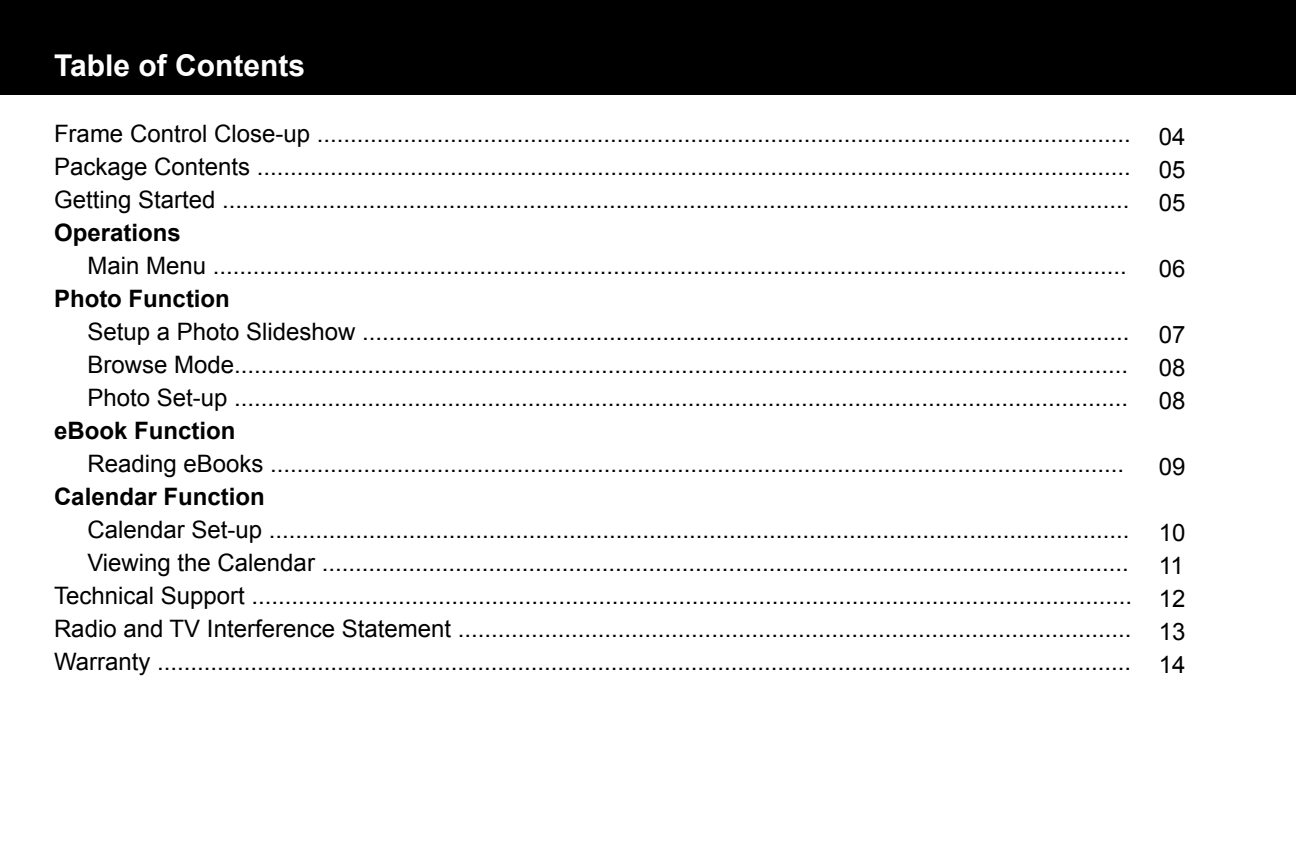
<style>
.page{position:relative;width:1296px;height:864px;background:#fff}
.page>*{position:absolute;margin:0;border:0;box-sizing:border-box;transform-origin:0 0}
.t1{font:700 30px "Arial";color:#fff}
.t2{font:24px/33px "Arial";color:#000;text-align:justify}
.t3{font:700 24px "Arial";color:#000}
</style>
<div class="page">
<div style="left:0;top:0;width:1296px;height:94px;background:#000"></div>
<p class="t1" style="left:54px;top:46px;width:253px">Table of Contents</p>
<p class="t2" style="left:54px;top:117px;width:1078px">Frame Control Close-up ..........................................................................................................................<br>Package Contents ...................................................................................................................................<br>Getting Started ........................................................................................................................................</p>
<p class="t3" style="left:54px;top:217px;width:128px">Operations</p>
<p class="t2" style="left:87px;top:249px;width:1041px">Main Menu .........................................................................................................................................</p>
<p class="t3" style="left:54px;top:283px;width:177px">Photo Function</p>
<p class="t2" style="left:87px;top:315px;width:1044px">Setup a Photo Slideshow ...................................................................................................................<br>Browse Mode......................................................................................................................................<br>Photo Set-up ......................................................................................................................................</p>
<p class="t3" style="left:54px;top:415px;width:183px">eBook Function</p>
<p class="t2" style="left:87px;top:447px;width:1038px">Reading eBooks ................................................................................................................................</p>
<p class="t3" style="left:54px;top:481px;width:212px">Calendar Function</p>
<p class="t2" style="left:54px;top:513px;width:1080px;text-align:right">Calendar Set-up .................................................................................................................................<br>Viewing the Calendar .........................................................................................................................<br>Technical Support ....................................................................................................................................<br>Radio and TV Interference Statement .....................................................................................................<br>Warranty ..................................................................................................................................................</p>
<p class="t2" style="left:1159px;top:120px;width:28px">04<br>05<br>05</p>
<p class="t2" style="left:1159px;top:252px;width:28px">06</p>
<p class="t2" style="left:1159px;top:318px;width:28px">07<br>08<br>08</p>
<p class="t2" style="left:1159px;top:450px;width:28px">09</p>
<p class="t2" style="left:1159px;top:516px;width:28px">10<br>11<br>12<br>13<br>14</p>
</div>
